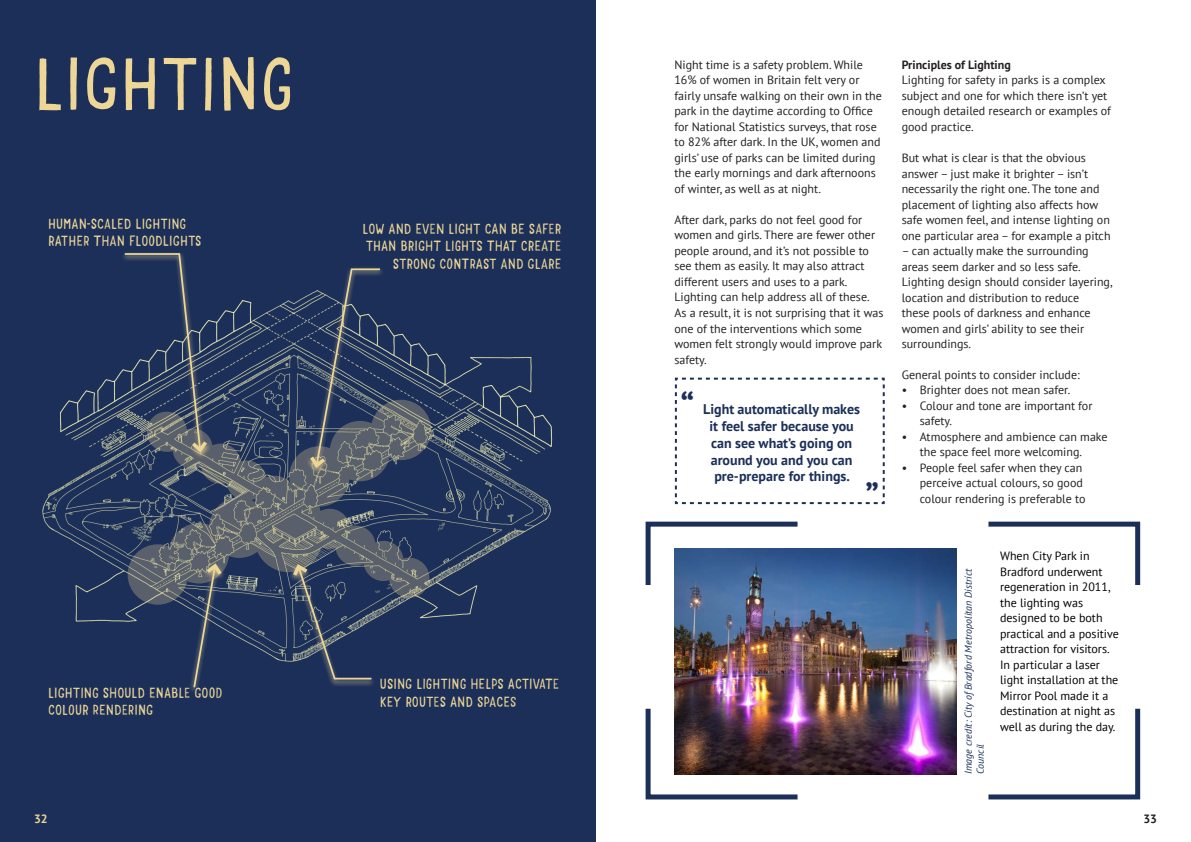
<style>
.page{position:relative;width:1191px;height:842px;background:#fff}
.page>*{position:absolute;margin:0;border:0;box-sizing:border-box;transform-origin:0 0}
.Sub_section_title{font:300 72px "Mr Dodo";color:#edd696}
.t1{font:700 35px "PT Sans";color:#1b2f59}
.Sub_section_title-2{font:300 14px/17.6px "Mr Dodo";color:#edd696}
.Body_-_black{font:700 14px/16.8px "PT Sans";color:#1b2f59;text-align:center}
.Body_text_12t___15_5{font:12px/15.5px "PT Sans";color:#231f20}
.Body_text_12t___15_5-2{font:12px/15.5px "PT Sans";color:#000}
.Body_text_12t___15_5-3{font:700 12px "PT Sans";color:#231f20}
.Page_number_chapter{font:700 12px "PT Sans";color:#231f20}
.Page_number_chapter-2{font:700 12px "PT Sans";color:#edd696}
.t2{font:italic 10px/12px "PT Sans";color:#1b2f59}
</style>
<div class="page">
<div style="left:0;top:0;width:595px;height:842px;background:#1b2f59"></div>
<svg style="left:674px;top:377px;width:211px;height:128px"></svg>
<img style="left:674px;top:548px;width:282px;height:226px">
<svg style="left:988px;top:521px;width:153px;height:64px"></svg>
<img style="left:645px;top:704px;width:157px;height:96px">
<svg style="left:988px;top:708px;width:153px;height:92px"></svg>
<svg style="left:645px;top:521px;width:157px;height:69px"></svg>
<img style="left:42px;top:296px;width:511px;height:366px">
<div style="left:120px;top:251px;width:91px;height:208px;background:#edd696;opacity:.82"></div>
<svg style="left:123px;top:252px;width:87px;height:203px"></svg>
<svg style="left:128px;top:400px;width:304px;height:205px"></svg>
<div style="left:306px;top:266px;width:78px;height:208px;background:#edd696;opacity:.82"></div>
<svg style="left:307px;top:268px;width:75px;height:202px"></svg>
<div style="left:289px;top:563px;width:87px;height:124px;background:#edd696;opacity:.82"></div>
<svg style="left:290px;top:562px;width:83px;height:118px"></svg>
<div style="left:189px;top:562px;width:37px;height:132px;background:#edd696;opacity:.82"></div>
<svg style="left:192px;top:561px;width:33px;height:128px"></svg>
<p class="Sub_section_title" style="left:34px;top:39px;width:262px">LIGHTING</p>
<p class="Sub_section_title-2" style="left:48px;top:215px;width:155px">HUMAN-SCALED LIGHTING<br>RATHER THAN FLOODLIGHTS</p>
<p class="Sub_section_title-2" style="left:362px;top:220px;width:201px;text-align:right">LOW AND EVEN LIGHT CAN BE SAFER<br>THAN BRIGHT LIGHTS THAT CREATE<br>STRONG CONTRAST AND GLARE</p>
<p class="Body_text_12t___15_5" style="left:674px;top:57px;width:209px">Night time is a safety problem. While 16% of women in Britain felt very or fairly unsafe walking on their own in the park in the daytime according to Office for National Statistics surveys, that rose to 82% after dark. In the UK, women and girls’ use of parks can be limited during the early mornings and dark afternoons of winter, as well as at night.</p>
<p class="Body_text_12t___15_5" style="left:674px;top:212px;width:211px">After dark, parks do not feel good for women and girls. There are fewer other people around, and it’s not possible to see them as easily. It may also attract different users and uses to a park.<br>Lighting can help address all of these.<br>As a result, it is not surprising that it was one of the interventions which some women felt strongly would improve park safety.</p>
<p class="t1" style="left:680px;top:384px;width:15px">“</p>
<p class="Body_-_black" style="left:703px;top:401px;width:158px">Light automatically makes it feel safer because you can see what’s going on around you and you can pre-prepare for things.</p>
<p class="t1" style="left:879px;top:498px;width:15px;rotate:-180deg">“</p>
<p class="Body_text_12t___15_5-3" style="left:901px;top:57px;width:111px">Principles of Lighting</p>
<p class="Body_text_12t___15_5" style="left:901px;top:72px;width:211px">Lighting for safety in parks is a complex subject and one for which there isn’t yet enough detailed research or examples of good practice.</p>
<p class="Body_text_12t___15_5" style="left:901px;top:150px;width:210px">But what is clear is that the obvious answer – just make it brighter – isn’t necessarily the right one. The tone and placement of lighting also affects how safe women feel, and intense lighting on one particular area – for example a pitch</p>
<p class="Body_text_12t___15_5" style="left:901px;top:243px;width:212px">– can actually make the surrounding areas seem darker and so less safe.<br>Lighting design should consider layering, location and distribution to reduce<br>these pools of darkness and enhance women and girls’ ability to see their surroundings.</p>
<p class="Body_text_12t___15_5" style="left:901px;top:367px;width:180px">General points to consider include:</p>
<p class="Body_text_12t___15_5" style="left:901px;top:382px;width:170px">• Brighter does not mean safer.</p>
<p class="Body_text_12t___15_5" style="left:919px;top:398px;width:174px;text-indent:-18px">• Colour and tone are important for safety.</p>
<p class="Body_text_12t___15_5" style="left:919px;top:429px;width:189px;text-indent:-18px">• Atmosphere and ambience can make the space feel more welcoming.</p>
<p class="Body_text_12t___15_5" style="left:919px;top:460px;width:167px;text-indent:-18px">• People feel safer when they can perceive actual colours, so good colour rendering is preferable to</p>
<p class="Sub_section_title-2" style="left:48px;top:684px;width:176px">LIGHTING SHOULD ENABLE GOOD<br>COLOUR RENDERING</p>
<p class="Sub_section_title-2" style="left:380px;top:675px;width:181px">USING LIGHTING HELPS ACTIVATE<br>KEY ROUTES AND SPACES</p>
<p class="t2" style="left:962px;top:774px;width:207px;rotate:-90deg">Image credit: City ofBradford Metropolitan District<br>Council</p>
<p class="Body_text_12t___15_5-2" style="left:1000px;top:548px;width:120px">When City Park in<br>Bradford underwent regeneration in 2011, the lighting was designed to be both practical and a positive attraction for visitors.<br>In particular a laser light installation at the<br>Mirror Pool made it a destination at night as well as during the day.</p>
<p class="Page_number_chapter-2" style="left:34px;top:811px;width:15px">32</p>
<p class="Page_number_chapter" style="left:1143px;top:811px;width:15px">33</p>
</div>
